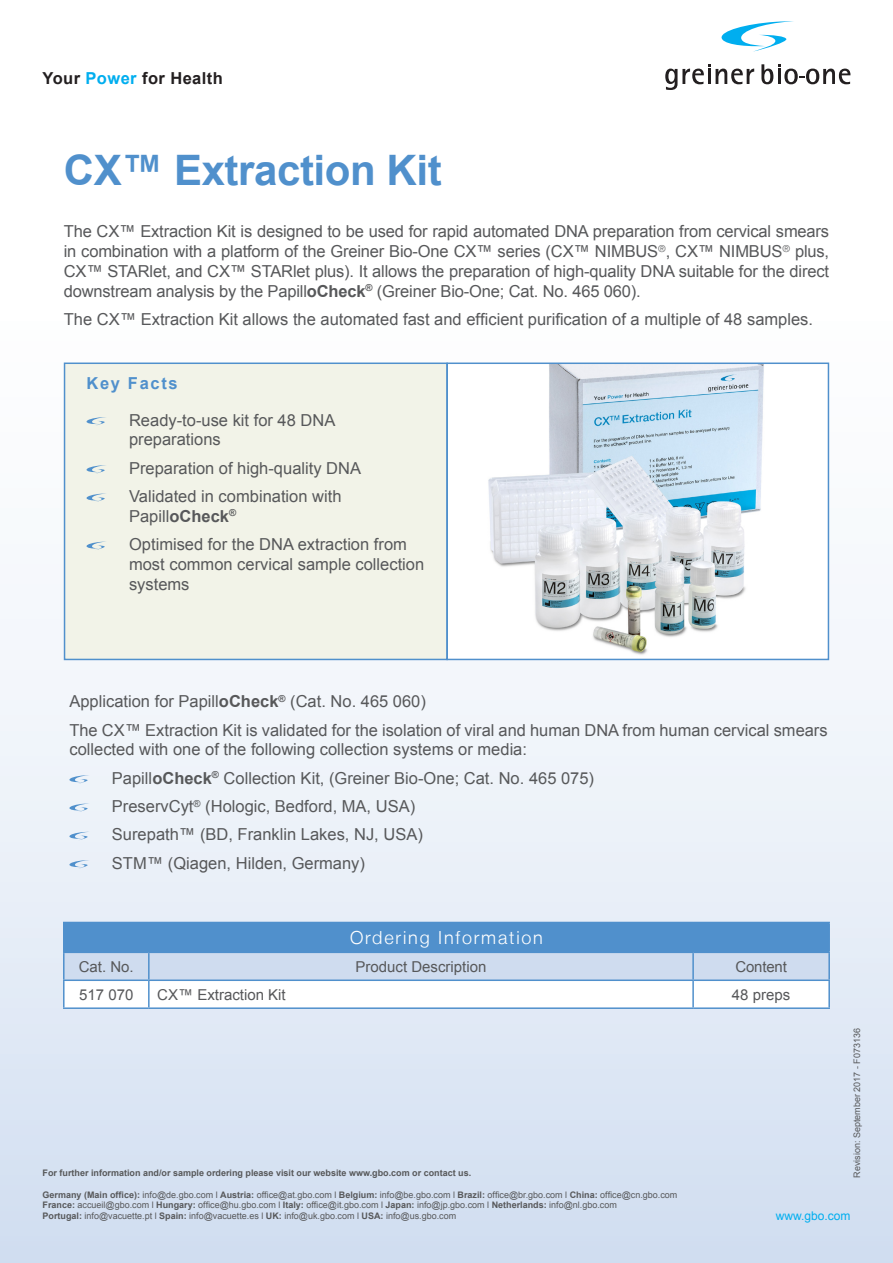
<style>
.page{position:relative;width:893px;height:1263px;background:#fff}
.page>*{position:absolute;margin:0;border:0;box-sizing:border-box;transform-origin:0 0}
.t1{font:700 42px "Arial";letter-spacing:-.01em;color:#5090cc}
.t2{font:300 18px "Helvetica Neue LT";letter-spacing:.1em;color:#fff}
.t3{font:16.5px/28.3px "Arial";color:#57585a}
.t4{font:700 16.5px "Arial";letter-spacing:.025em;color:#231f20}
.t5{font:700 16.5px "Arial";letter-spacing:.1em;color:#5090cc}
.t6{font:15px "Arial";color:#57585a}
.t7{font:12px "Arial";color:#00aeef}
.t8{font:9px/10.8px "Arial";color:#57585a}
.t9{font:700 9px "Arial";color:#57585a}
.s1{color:#00aeef}
.s2{font-weight:700}
</style>
<div class="page">
<div style="left:0;top:0;width:893px;height:1263px;background:linear-gradient(to bottom,#fff,#d8e3f3)"></div>
<svg style="left:721px;top:21px;width:73px;height:31px"></svg>
<svg style="left:665px;top:64px;width:89px;height:26px"></svg>
<svg style="left:761px;top:64px;width:89px;height:20px"></svg>
<div style="left:65px;top:363px;width:382px;height:296px;background:#f2f3e8"></div>
<svg style="left:86px;top:417px;width:20px;height:9px"></svg>
<svg style="left:86px;top:465px;width:20px;height:9px"></svg>
<svg style="left:86px;top:493px;width:20px;height:9px"></svg>
<svg style="left:86px;top:542px;width:19px;height:8px"></svg>
<div style="left:64px;top:362px;width:384px;height:298px;border:2px solid #5090cc"></div>
<svg style="left:69px;top:775px;width:21px;height:9px"></svg>
<svg style="left:69px;top:803px;width:21px;height:9px"></svg>
<svg style="left:69px;top:832px;width:21px;height:8px"></svg>
<svg style="left:69px;top:860px;width:21px;height:9px"></svg>
<div style="left:64px;top:922px;width:765px;height:30px;background:#5090cc"></div>
<svg style="left:65px;top:953px;width:763px;height:54px"></svg>
<hr style="left:828px;top:923px;width:2px;height:28px;background:#5090cc">
<hr style="left:63px;top:1007px;width:86px;height:2px;background:#5090cc">
<hr style="left:149px;top:1007px;width:544px;height:2px;background:#5090cc">
<hr style="left:63px;top:981px;width:2px;height:26px;background:#5090cc">
<hr style="left:148px;top:981px;width:2px;height:26px;background:#5090cc">
<hr style="left:63px;top:922px;width:86px;height:1px;background:#5090cc">
<hr style="left:63px;top:923px;width:2px;height:28px;background:#5090cc">
<hr style="left:693px;top:922px;width:137px;height:1px;background:#5090cc">
<hr style="left:63px;top:951px;width:86px;height:2px;background:#5090cc">
<hr style="left:63px;top:953px;width:2px;height:26px;background:#5090cc">
<hr style="left:63px;top:979px;width:86px;height:2px;background:#5090cc">
<hr style="left:149px;top:951px;width:544px;height:2px;background:#5090cc">
<hr style="left:148px;top:953px;width:2px;height:26px;background:#5090cc">
<hr style="left:149px;top:979px;width:544px;height:2px;background:#5090cc">
<hr style="left:828px;top:953px;width:2px;height:26px;background:#5090cc">
<hr style="left:693px;top:951px;width:137px;height:2px;background:#5090cc">
<hr style="left:692px;top:953px;width:2px;height:26px;background:#5090cc">
<hr style="left:693px;top:979px;width:137px;height:2px;background:#5090cc">
<hr style="left:692px;top:981px;width:2px;height:26px;background:#5090cc">
<hr style="left:828px;top:981px;width:2px;height:26px;background:#5090cc">
<hr style="left:693px;top:1007px;width:137px;height:2px;background:#5090cc">
<img style="left:449px;top:365px;width:377px;height:292px">
<div style="left:446px;top:362px;width:383px;height:298px;border:2px solid #5090cc"></div>
<p class="t4" style="left:43px;top:67px;width:182px">Your <span class="s1">Power</span> for Health</p>
<h1 class="t1" style="left:64px;top:143px;width:379px">CX™ Extraction Kit</h1>
<p class="t3" style="left:64px;top:222px;width:767px;line-height:19.8px;text-align:justify">The CX™ Extraction Kit is designed to be used for rapid automated DNA preparation from cervical smears in combination with a platform of the Greiner Bio-One CX™ series (CX™ NIMBUS<sup>®</sup>, CX™ NIMBUS<sup>®</sup> plus, CX™ STARlet, and CX™ STARlet plus). It allows the preparation of high-quality DNA suitable for the direct downstream analysis by the Papill<span class="s2">oCheck</span><sup>®</sup> (Greiner Bio-One; Cat. No. 465 060).</p>
<p class="t3" style="left:64px;top:305px;width:751px">The CX™ Extraction Kit allows the automated fast and efficient purification of a multiple of 48 samples.</p>
<p class="t5" style="left:87px;top:372px;width:93px">Key Facts</p>
<p class="t3" style="left:129px;top:410px;width:208px;line-height:19.8px">Ready-to-use kit for 48 DNA preparations</p>
<p class="t3" style="left:129px;top:454px;width:234px">Preparation of high-quality DNA<br>Validated in combination with</p>
<p class="t3" style="left:129px;top:502px;width:279px">Papill<span class="s2">oCheck</span><sup>®<br></sup>Optimised for the DNA extraction from</p>
<p class="t3" style="left:129px;top:554px;width:297px;line-height:19.8px">most common cervical sample collection systems</p>
<p class="t3" style="left:69px;top:687px;width:760px">Application for Papill<span class="s2">oCheck</span><sup>®</sup> (Cat. No. 465 060)<br>The CX™ Extraction Kit is validated for the isolation of viral and human DNA from human cervical smears</p>
<p class="t3" style="left:112px;top:736px;width:484px;text-indent:-43px">collected with one of the following collection systems or media:<br>Papill<span class="s2">oCheck</span><sup>®</sup> Collection Kit, (Greiner Bio-One; Cat. No. 465 075)<br>PreservCyt<sup>®</sup> (Hologic, Bedford, MA, USA)<br>Surepath™ (BD, Franklin Lakes, NJ, USA)<br>STM™ (Qiagen, Hilden, Germany)</p>
<p class="t2" style="left:350px;top:926px;width:194px">Ordering Information</p>
<p class="t6" style="left:79px;top:957px;width:57px">Cat. No.</p>
<p class="t6" style="left:355px;top:957px;width:132px">Product Description</p>
<p class="t6" style="left:735px;top:957px;width:53px">Content</p>
<p class="t6" style="left:79px;top:984px;width:56px">517 070</p>
<p class="t6" style="left:157px;top:984px;width:130px">CX™ Extraction Kit</p>
<p class="t6" style="left:732px;top:984px;width:60px">48 preps</p>
<p class="t9" style="left:43px;top:1167px;width:430px">For further information and/or sample ordering please visit our website www.gbo.com or contact us.</p>
<p class="t8" style="left:43px;top:1189px;width:636px"><span class="s2">Germany (Main office):</span> info@de.gbo.com l <span class="s2">Austria:</span> office@at.gbo.com l <span class="s2">Belgium:</span> info@be.gbo.com l <span class="s2">Brazil:</span> office@br.gbo.com l <span class="s2">China:</span> office@cn.gbo.com<br><span class="s2">France:</span> accueil@gbo.com l <span class="s2">Hungary:</span> office@hu.gbo.com l <span class="s2">Italy:</span> office@it.gbo.com l <span class="s2">Japan:</span> info@jp.gbo.com l <span class="s2">Netherlands:</span> info@nl.gbo.com<br><span class="s2">Portugal:</span> info@vacuette.pt l <span class="s2">Spain:</span> info@vacuette.es l <span class="s2">UK:</span> info@uk.gbo.com l <span class="s2">USA:</span> info@us.gbo.com</p>
<p class="t8" style="left:852px;top:1178px;width:151px;rotate:-90deg">Revision: September 2017 - F073136</p>
<p class="t7" style="left:776px;top:1207px;width:76px">www.gbo.com</p>
</div>
